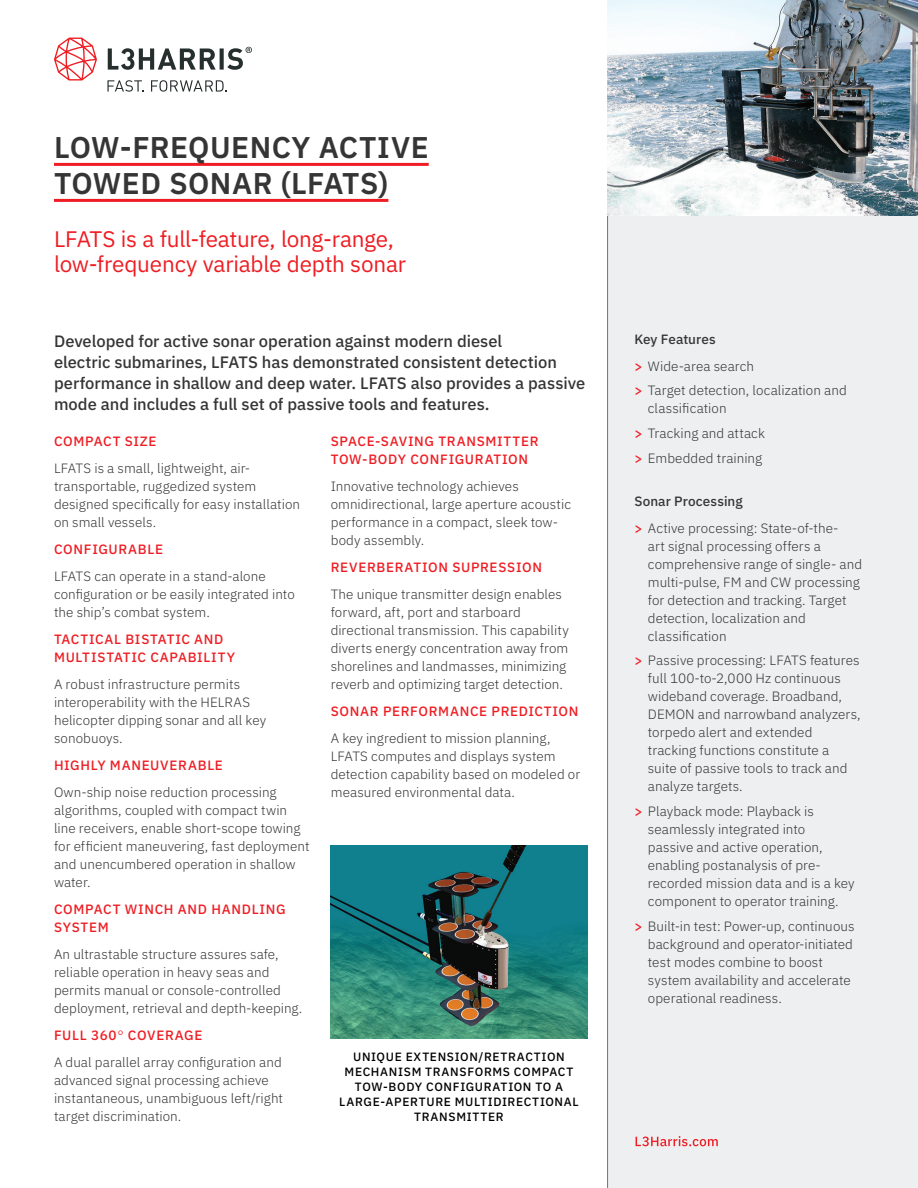
<style>
.page{position:relative;width:918px;height:1188px;background:#fff}
.page>*{position:absolute;margin:0;border:0;box-sizing:border-box;transform-origin:0 0}
.t1{font:600 30px/36px "IBM Plex Sans";letter-spacing:.015em;color:#363536}
.t2{font:22.5px/25.5px "IBM Plex Sans";letter-spacing:-.01em;color:#ee1d23}
.t3{font:500 16.5px/21px "IBM Plex Sans";color:#363536}
.t4{font:300 13.5px/18px "IBM Plex Sans";letter-spacing:.005em;color:#363536}
.t5{font:500 13.5px/18px "IBM Plex Sans";letter-spacing:.05em;color:#ee1d23}
.t6{font:500 12px/15px "IBM Plex Sans";letter-spacing:.055em;color:#000;text-align:center}
.s1{font-weight:500;color:#ee1d23}
.s2{color:#ee1d23}
.s3{font-weight:500}
</style>
<div class="page">
<hr style="left:54px;top:163px;width:375px;height:3px;background:#ee1d23">
<hr style="left:54px;top:199px;width:334px;height:3px;background:#ee1d23">
<div style="left:608px;top:0;width:310px;height:1188px;background:#edeff0"></div>
<hr style="left:607px;top:0;width:1px;height:1188px;background:#737473">
<svg style="left:636px;top:1136px;width:82px;height:10px"></svg>
<img style="left:331px;top:846px;width:256px;height:192px">
<img style="left:608px;top:0;width:310px;height:216px">
<svg style="left:107px;top:80px;width:37px;height:12px"></svg>
<svg style="left:151px;top:80px;width:76px;height:12px"></svg>
<svg style="left:54px;top:38px;width:43px;height:43px"></svg>
<svg style="left:108px;top:47px;width:144px;height:23px"></svg>
<h1 class="t1" style="left:54px;top:127px;width:376px">LOW-FREQUENCY ACTIVE<br>TOWED SONAR (LFATS)</h1>
<h2 class="t2" style="left:54px;top:224px;width:354px">LFATS is a full-feature, long-range, low-frequency variable depth sonar</h2>
<p class="t3" style="left:54px;top:330px;width:533px">Developed for active sonar operation against modern diesel<br>electric submarines, LFATS has demonstrated consistent detection performance in shallow and deep water. LFATS also provides a passive mode and includes a full set of passive tools and features.</p>
<p class="t5" style="left:54px;top:431px;width:104px">COMPACT SIZE</p>
<p class="t4" style="left:54px;top:458px;width:248px">LFATS is a small, lightweight, air&shy;transportable, ruggedized system designed specifically for easy installation on small vessels.</p>
<p class="t5" style="left:54px;top:539px;width:111px">CONFIGURABLE</p>
<p class="t4" style="left:54px;top:566px;width:242px">LFATS can operate in a stand-alone configuration or be easily integrated into the ship’s combat system.</p>
<p class="t5" style="left:54px;top:629px;width:183px">TACTICAL BISTATIC AND<br>MULTISTATIC CAPABILITY</p>
<p class="t4" style="left:54px;top:674px;width:214px">A robust infrastructure permits interoperability with the HELRAS helicopter dipping sonar and all key sonobuoys.</p>
<p class="t5" style="left:54px;top:755px;width:170px">HIGHLY MANEUVERABLE</p>
<p class="t4" style="left:54px;top:782px;width:257px">Own-ship noise reduction processing algorithms, coupled with compact twin line receivers, enable short-scope towing for efficient maneuvering, fast deployment and unencumbered operation in shallow water.</p>
<p class="t5" style="left:54px;top:899px;width:233px">COMPACT WINCH AND HANDLING<br>SYSTEM</p>
<p class="t4" style="left:54px;top:944px;width:250px">An ultrastable structure assures safe, reliable operation in heavy seas and permits manual or console-controlled deployment, retrieval and depth-keeping.</p>
<p class="t4" style="left:54px;top:1020px;width:229px;line-height:27px"><span class="s1">FULL 360</span><span class="s2">°</span> <span class="s1">COVERAGE<br></span>A dual parallel array configuration and</p>
<p class="t4" style="left:54px;top:1070px;width:231px">advanced signal processing achieve instantaneous, unambiguous left/right target discrimination.</p>
<p class="t5" style="left:331px;top:431px;width:209px">SPACE-SAVING TRANSMITTER<br>TOW-BODY CONFIGURATION</p>
<p class="t4" style="left:331px;top:476px;width:242px">Innovative technology achieves omnidirectional, large aperture acoustic performance in a compact, sleek tow&shy;body assembly.</p>
<p class="t5" style="left:331px;top:557px;width:213px">REVERBERATION SUPRESSION</p>
<p class="t4" style="left:331px;top:584px;width:240px">The unique transmitter design enables forward, aft, port and starboard directional transmission. This capability diverts energy concentration away from shorelines and landmasses, minimizing reverb and optimizing target detection.</p>
<p class="t5" style="left:331px;top:701px;width:249px">SONAR PERFORMANCE PREDICTION</p>
<p class="t4" style="left:331px;top:728px;width:251px">A key ingredient to mission planning, LFATS computes and displays system detection capability based on modeled or measured environmental data.</p>
<p class="t6" style="left:339px;top:1048px;width:241px">UNIQUE EXTENSION/RETRACTION<br>MECHANISM TRANSFORMS COMPACT<br>TOW-BODY CONFIGURATION TO A<br>LARGE-APERTURE MULTIDIRECTIONAL<br>TRANSMITTER</p>
<p class="t4" style="left:634px;top:324px;width:121px;line-height:27px"><span class="s3">Key Features<br></span><span class="s1">&gt;</span> Wide-area search</p>
<p class="t4" style="left:648px;top:380px;width:200px;text-indent:-14px"><span class="s1">&gt;</span> Target detection, localization and classification</p>
<p class="t4" style="left:634px;top:420px;width:132px;line-height:24.8px"><span class="s1">&gt;</span> Tracking and attack <span class="s1">&gt;</span> Embedded training</p>
<p class="t4" style="left:634px;top:486px;width:206px;line-height:27px"><span class="s3">Sonar Processing<br></span><span class="s1">&gt;</span> Active processing: State-of-the-</p>
<p class="t4" style="left:648px;top:536px;width:216px">art signal processing offers a comprehensive range of single- and multi-pulse, FM and CW processing for detection and tracking. Target detection, localization and classification</p>
<p class="t4" style="left:648px;top:650px;width:214px;text-indent:-14px"><span class="s1">&gt;</span> Passive processing: LFATS features full 100-to-2,000 Hz continuous wideband coverage. Broadband,<br>DEMON and narrowband analyzers, torpedo alert and extended tracking functions constitute a suite of passive tools to track and analyze targets.</p>
<p class="t4" style="left:648px;top:801px;width:208px;text-indent:-14px"><span class="s1">&gt;</span> Playback mode: Playback is seamlessly integrated into<br>passive and active operation, enabling postanalysis of pre&shy;recorded mission data and is a key component to operator training.</p>
<p class="t4" style="left:648px;top:916px;width:208px;text-indent:-14px"><span class="s1">&gt;</span> Built-in test: Power-up, continuous background and operator-initiated test modes combine to boost system availability and accelerate operational readiness.</p>
</div>
